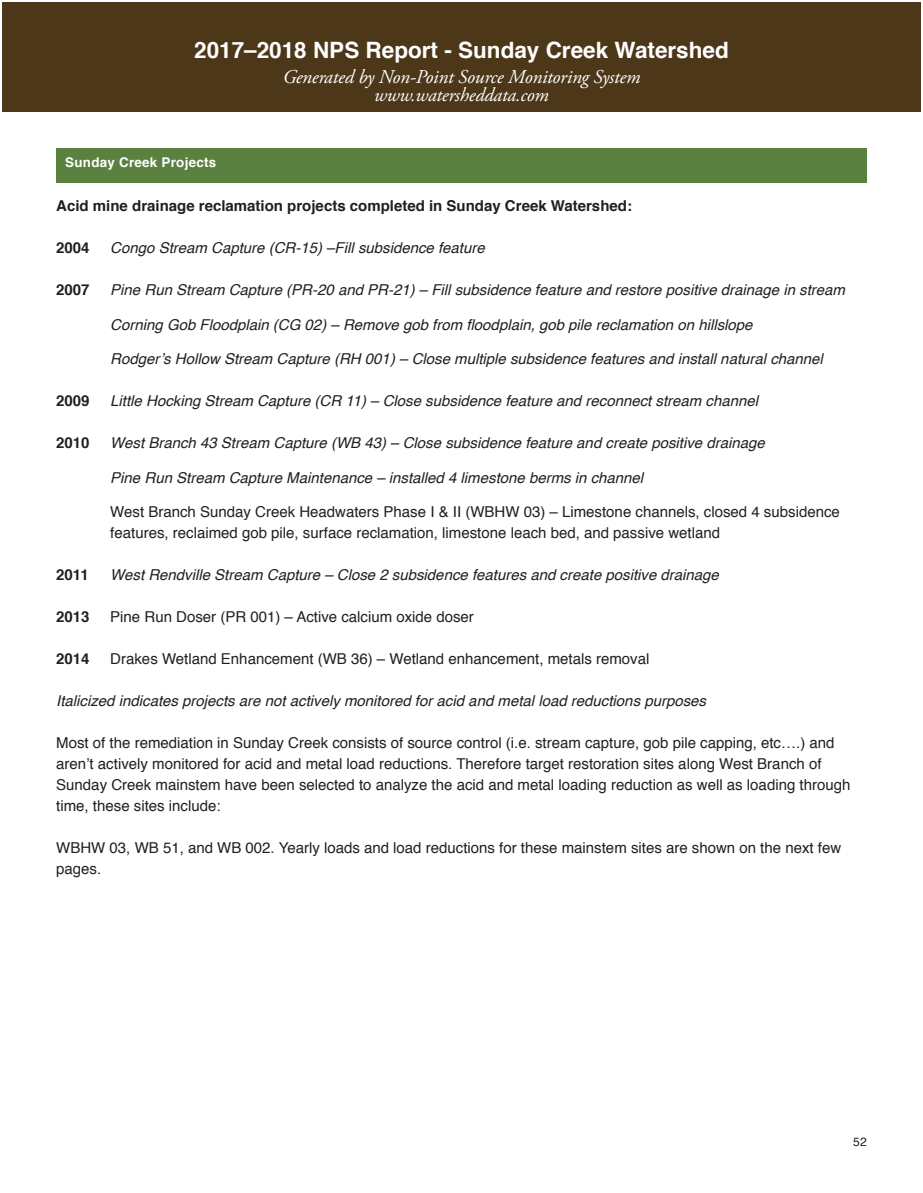
<style>
.page{position:relative;width:923px;height:1193px;background:#fff}
.page>*{position:absolute;margin:0;border:0;box-sizing:border-box;transform-origin:0 0}
.t1{font:700 22.5px "Helvetica";color:#fff}
.t2{font:italic 19.5px/18px "Adobe Garamond Pro";letter-spacing:-.01em;color:#fff;text-align:center}
.t3{font:italic 15px "Helvetica";color:#231f20}
.t4{font:15px/21px "Helvetica";color:#231f20}
.t5{font:700 15px "Helvetica";color:#231f20}
.t6{font:700 13.35px "Helvetica";letter-spacing:.02em;color:#fff}
.t7{font:12px "Helvetica";color:#231f20}
</style>
<div class="page">
<div style="left:2px;top:2px;width:918px;height:110px;background:#4d3719"></div>
<div style="left:56px;top:148px;width:810px;height:34px;background:#5b8141"></div>
<h1 class="t1" style="left:194px;top:32px;width:536px">2017–2018 NPS Report - Sunday Creek Watershed</h1>
<h2 class="t2" style="left:283px;top:68px;width:359px">Generated by Non-Point Source Monitoring System www.watersheddata.com</h2>
<p class="t6" style="left:65px;top:152px;width:152px">Sunday Creek Projects</p>
<p class="t5" style="left:56px;top:193px;width:577px">Acid mine drainage reclamation projects completed in Sunday Creek Watershed:</p>
<p class="t5" style="left:56px;top:235px;width:35px">2004</p>
<p class="t3" style="left:110px;top:236px;width:376px">Congo Stream Capture (CR-15) –Fill subsidence feature</p>
<p class="t5" style="left:56px;top:277px;width:35px">2007</p>
<p class="t3" style="left:110px;top:278px;width:736px">Pine Run Stream Capture (PR-20 and PR-21) – Fill subsidence feature and restore positive drainage in stream</p>
<p class="t3" style="left:110px;top:312px;width:643px">Corning Gob Floodplain (CG 02) – Remove gob from floodplain, gob pile reclamation on hillslope</p>
<p class="t3" style="left:110px;top:347px;width:714px">Rodger’s Hollow Stream Capture (RH 001) – Close multiple subsidence features and install natural channel</p>
<p class="t5" style="left:56px;top:388px;width:35px">2009</p>
<p class="t3" style="left:110px;top:389px;width:649px">Little Hocking Stream Capture (CR 11) – Close subsidence feature and reconnect stream channel</p>
<p class="t5" style="left:56px;top:430px;width:35px">2010</p>
<p class="t3" style="left:110px;top:431px;width:656px">West Branch 43 Stream Capture (WB 43) – Close subsidence feature and create positive drainage</p>
<p class="t3" style="left:110px;top:465px;width:534px">Pine Run Stream Capture Maintenance – installed 4 limestone berms in channel</p>
<p class="t4" style="left:110px;top:502px;width:731px">West Branch Sunday Creek Headwaters Phase I &amp; II (WBHW 03) – Limestone channels, closed 4 subsidence features, reclaimed gob pile, surface reclamation, limestone leach bed, and passive wetland</p>
<p class="t5" style="left:56px;top:562px;width:34px">2011</p>
<p class="t3" style="left:110px;top:563px;width:610px">West Rendville Stream Capture – Close 2 subsidence features and create positive drainage</p>
<p class="t5" style="left:56px;top:604px;width:35px">2013</p>
<p class="t4" style="left:110px;top:607px;width:365px">Pine Run Doser (PR 001) – Active calcium oxide doser</p>
<p class="t5" style="left:56px;top:646px;width:35px">2014</p>
<p class="t4" style="left:110px;top:649px;width:540px">Drakes Wetland Enhancement (WB 36) – Wetland enhancement, metals removal</p>
<p class="t3" style="left:56px;top:689px;width:651px">Italicized indicates projects are not actively monitored for acid and metal load reductions purposes</p>
<p class="t4" style="left:56px;top:733px;width:795px">Most of the remediation in Sunday Creek consists of source control (i.e. stream capture, gob pile capping, etc….) and aren’t actively monitored for acid and metal load reductions. Therefore target restoration sites along West Branch of Sunday Creek mainstem have been selected to analyze the acid and metal loading reduction as well as loading through time, these sites include:</p>
<p class="t4" style="left:56px;top:838px;width:786px">WBHW 03, WB 51, and WB 002. Yearly loads and load reductions for these mainstem sites are shown on the next few pages.</p>
<p class="t7" style="left:853px;top:1132px;width:15px">52</p>
</div>
